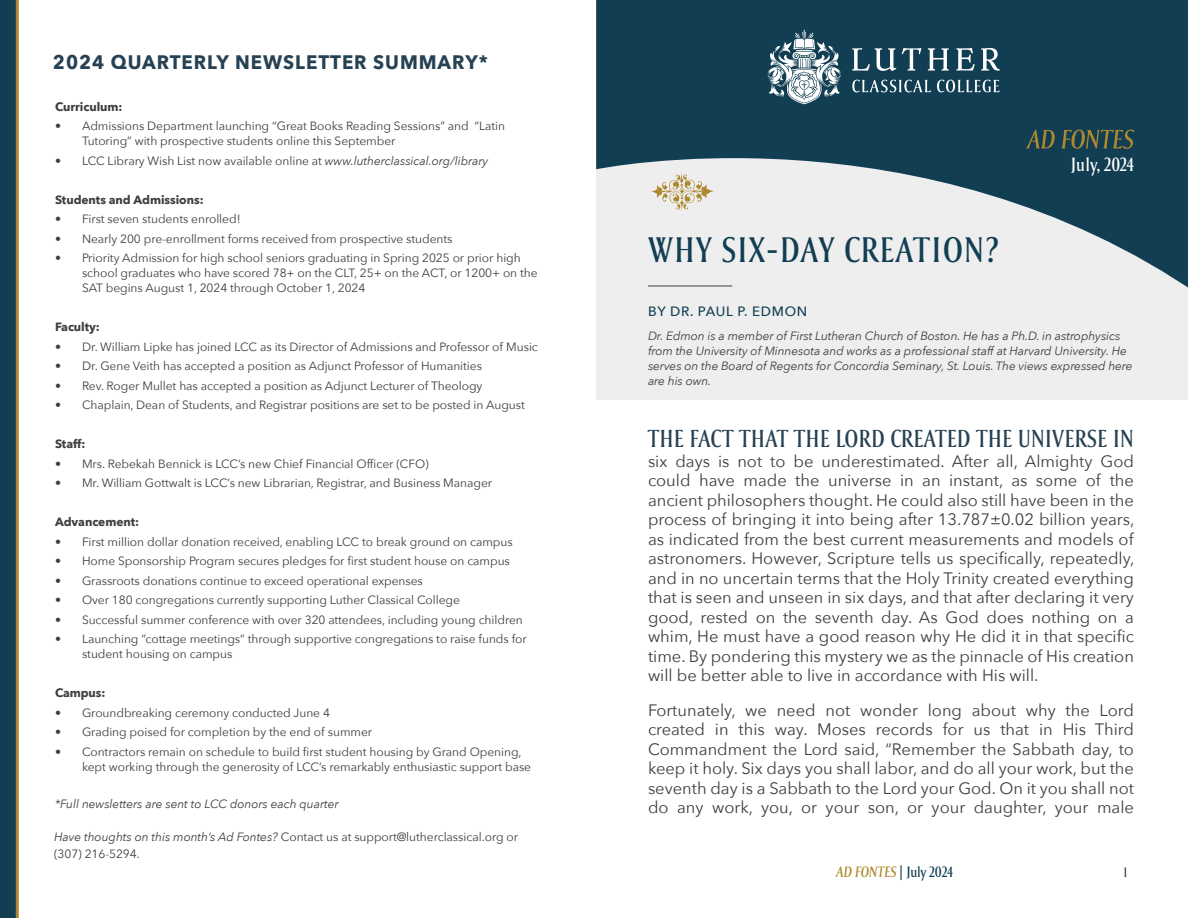
<style>
.page{position:relative;width:1188px;height:918px;background:#fff}
.page>*{position:absolute;margin:0;border:0;box-sizing:border-box;transform-origin:0 0}
.t1{font:39px "Collier Compressed";letter-spacing:.025em;color:#123e53}
.t2{font:27px "Collier Compressed";color:#264153}
.t3{font:21px "Collier Compressed";letter-spacing:.005em;color:#fff}
.t4{font:700 19.5px "Avenir Next";letter-spacing:.05em;color:#264153;scale:.96 1}
.t5{font:16.5px/19.5px "Avenir Next";color:#3e3e3f;text-align:justify}
.t6{font:16.5px "Collier Compressed";letter-spacing:-.005em;color:#123e53}
.t7{font:15px "Collier Compressed";color:#3e3e3f}
.t8{font:500 13.5px "Avenir Next";letter-spacing:.05em;color:#123e53}
.t9{font:12px/15px "Avenir Next";letter-spacing:-.005em;color:#3e3e3f}
.t10{font:italic 12px/15px "Avenir Next";letter-spacing:-.01em;color:#3e3e3f}
.t11{font:700 12px "Avenir Next";letter-spacing:-.005em;color:#3e3e3f}
.s1{font-style:italic}
.s2{color:#ae882e}
</style>
<div class="page">
<div style="left:596px;top:0;width:592px;height:399px;background:#eee"></div>
<svg style="left:596px;top:0;width:592px;height:288px;fill:#123e53"></svg>
<hr style="left:648px;top:286px;width:84px;height:1px;background:#3e3e3f">
<svg style="left:1026px;top:130px;width:108px;height:19px;background:#415447"></svg>
<svg style="left:852px;top:48px;width:44px;height:23px"></svg>
<svg style="left:902px;top:48px;width:19px;height:23px"></svg>
<svg style="left:928px;top:48px;width:21px;height:23px"></svg>
<svg style="left:956px;top:48px;width:19px;height:23px"></svg>
<svg style="left:981px;top:48px;width:19px;height:23px"></svg>
<svg style="left:852px;top:80px;width:79px;height:12px"></svg>
<svg style="left:937px;top:80px;width:63px;height:12px"></svg>
<svg style="left:768px;top:30px;width:73px;height:74px;background:#718b98"></svg>
<svg style="left:651px;top:173px;width:62px;height:38px"></svg>
<svg style="left:0;top:0;width:19px;height:918px;background:#2d4b4f"></svg>
<h3 class="t4" style="left:53px;top:49px;width:455px">2024 QUARTERLY NEWSLETTER SUMMARY*</h3>
<p class="t11" style="left:55px;top:99px;width:69px">Curriculum:</p>
<p class="t9" style="left:82px;top:119px;width:425px;text-indent:-27px">• Admissions Department launching “Great Books Reading Sessions” and “Latin<br>Tutoring” with prospective students online this September</p>
<p class="t9" style="left:55px;top:154px;width:435px">• LCC Library Wish List now available online at <span class="s1">www.lutherclassical.org/library</span></p>
<p class="t11" style="left:55px;top:192px;width:150px">Students and Admissions:</p>
<p class="t9" style="left:55px;top:212px;width:187px">• First seven students enrolled!</p>
<p class="t9" style="left:55px;top:232px;width:399px">• Nearly 200 pre-enrollment forms received from prospective students</p>
<p class="t9" style="left:82px;top:251px;width:457px;text-indent:-27px">• Priority Admission for high school seniors graduating in Spring 2025 or prior high school graduates who have scored 78+ on the CLT, 25+ on the ACT, or 1200+ on the<br>SAT begins August 1, 2024 through October 1, 2024</p>
<p class="t11" style="left:55px;top:319px;width:46px">Faculty:</p>
<p class="t9" style="left:55px;top:340px;width:484px">• Dr. William Lipke has joined LCC as its Director of Admissions and Professor of Music</p>
<p class="t9" style="left:55px;top:359px;width:429px">• Dr. Gene Veith has accepted a position as Adjunct Professor of Humanities</p>
<p class="t9" style="left:55px;top:379px;width:429px">• Rev. Roger Mullet has accepted a position as Adjunct Lecturer of Theology</p>
<p class="t9" style="left:55px;top:398px;width:471px">• Chaplain, Dean of Students, and Registrar positions are set to be posted in August</p>
<p class="t11" style="left:55px;top:436px;width:32px">Staff:</p>
<p class="t9" style="left:55px;top:457px;width:375px">• Mrs. Rebekah Bennick is LCC’s new Chief Financial Officer (CFO)</p>
<p class="t9" style="left:55px;top:476px;width:439px">• Mr. William Gottwalt is LCC’s new Librarian, Registrar, and Business Manager</p>
<p class="t11" style="left:55px;top:514px;width:86px">Advancement:</p>
<p class="t9" style="left:55px;top:535px;width:459px">• First million dollar donation received, enabling LCC to break ground on campus</p>
<p class="t9" style="left:55px;top:554px;width:456px">• Home Sponsorship Program secures pledges for first student house on campus</p>
<p class="t9" style="left:55px;top:574px;width:369px">• Grassroots donations continue to exceed operational expenses</p>
<p class="t9" style="left:55px;top:593px;width:406px">• Over 180 congregations currently supporting Luther Classical College</p>
<p class="t9" style="left:55px;top:613px;width:469px">• Successful summer conference with over 320 attendees, including young children</p>
<p class="t9" style="left:82px;top:632px;width:446px;text-indent:-27px">• Launching “cottage meetings” through supportive congregations to raise funds for student housing on campus</p>
<p class="t11" style="left:55px;top:685px;width:52px">Campus:</p>
<p class="t9" style="left:55px;top:706px;width:277px">• Groundbreaking ceremony conducted June 4</p>
<p class="t9" style="left:55px;top:725px;width:319px">• Grading poised for completion by the end of summer</p>
<p class="t9" style="left:82px;top:745px;width:451px;text-indent:-27px">• Contractors remain on schedule to build first student housing by Grand Opening, kept working through the generosity of LCC’s remarkably enthusiastic support base</p>
<p class="t10" style="left:55px;top:797px;width:285px">*Full newsletters are sent to LCC donors each quarter</p>
<p class="t9" style="left:54px;top:829px;width:466px;line-height:16.5px"><span class="s1">Have thoughts on this month’s Ad Fontes?</span> Contact us at support@lutherclassical.org or (307) 216-5294.</p>
<h1 class="t1" style="left:648px;top:233px;width:352px">WHY SIX-DAY CREATION?</h1>
<p class="t8" style="left:648px;top:302px;width:161px">BY DR. PAUL P. EDMON</p>
<h3 class="t3" style="left:1071px;top:155px;width:65px">July, 2024</h3>
<p class="t10" style="left:648px;top:329px;width:486px">Dr. Edmon is a member of First Lutheran Church of Boston. He has a Ph.D. in astrophysics from the University of Minnesota and works as a professional staff at Harvard University. He serves on the Board of Regents for Concordia Seminary, St. Louis. The views expressed here are his own.</p>
<h2 class="t2" style="left:648px;top:427px;width:488px">THE FACT THAT THE LORD CREATED THE UNIVERSE IN</h2>
<p class="t5" style="left:648px;top:452px;width:488px">six days is not to be underestimated. After all, Almighty God could have made the universe in an instant, as some of the ancient philosophers thought. He could also still have been in the process of bringing it into being after 13.787±0.02 billion years, as indicated from the best current measurements and models of astronomers. However, Scripture tells us specifically, repeatedly, and in no uncertain terms that the Holy Trinity created everything that is seen and unseen in six days, and that after declaring it very good, rested on the seventh day. As God does nothing on a whim, He must have a good reason why He did it in that specific time. By pondering this mystery we as the pinnacle of His creation will be better able to live in accordance with His will.</p>
<p class="t5" style="left:648px;top:701px;width:488px">Fortunately, we need not wonder long about why the Lord created in this way. Moses records for us that in His Third Commandment the Lord said, “Remember the Sabbath day, to keep it holy. Six days you shall labor, and do all your work, but the seventh day is a Sabbath to the Lord your God. On it you shall not do any work, you, or your son, or your daughter, your male</p>
<h3 class="t6" style="left:836px;top:864px;width:119px"><span class="s2">ADFONTES</span>| July 2024</h3>
<p class="t7" style="left:1124px;top:865px;width:5px">1</p>
</div>
